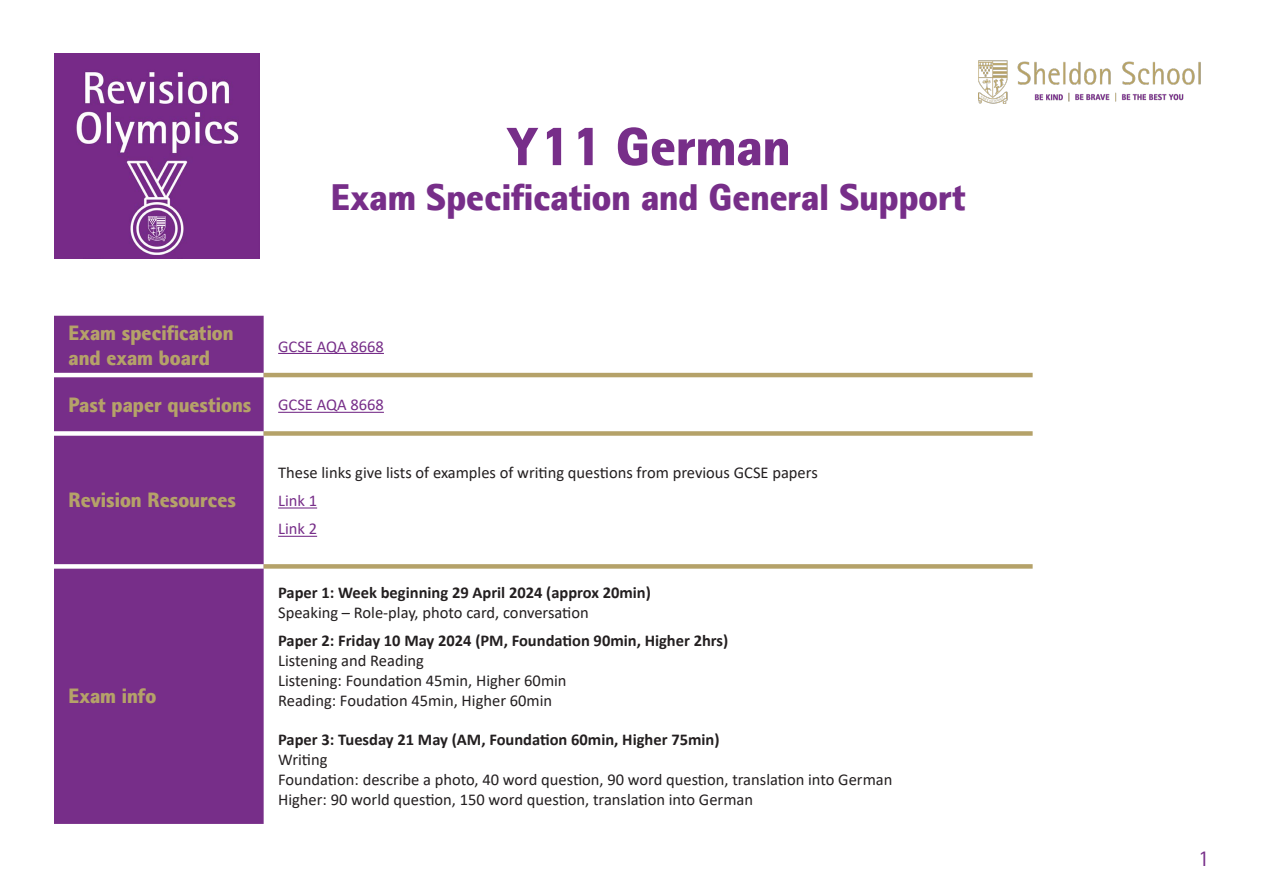
<style>
.page{position:relative;width:1263px;height:893px;background:#fff}
.page>*{position:absolute;margin:0;border:0;box-sizing:border-box;transform-origin:0 0}
.t1{font:900 54px "Rotis II Sans Pro";color:#772e89}
.t2{font:900 37.5px "Rotis II Sans Pro";color:#772e89}
.t3{font:900 21px "Rotis II Sans Pro";color:#b5a269}
.t4{font:21px "Rotis II Sans Pro";color:#772e89}
.t5{font:16.5px "Calibri";color:#231f20}
.t6{font:700 16.5px "Calibri";color:#231f20}
.t7{font:16.5px "Calibri";color:#772e89}
</style>
<div class="page">
<img style="left:978px;top:60px;width:223px;height:43px">
<div style="left:54px;top:316px;width:210px;height:508px;background:#772e89"></div>
<hr style="left:54px;top:373px;width:210px;height:4px;background:#fff">
<div style="left:54px;top:431px;width:210px;height:5px;background:#fff"></div>
<div style="left:54px;top:564px;width:210px;height:5px;background:#fff"></div>
<hr style="left:264px;top:373px;width:769px;height:4px;background:#b5a269">
<div style="left:264px;top:431px;width:769px;height:5px;background:#b5a269"></div>
<div style="left:264px;top:564px;width:769px;height:5px;background:#b5a269"></div>
<hr style="left:278px;top:353px;width:106px;height:1px;background:#772e89">
<hr style="left:278px;top:412px;width:106px;height:1px;background:#772e89">
<hr style="left:278px;top:507px;width:39px;height:1px;background:#772e89">
<hr style="left:278px;top:536px;width:39px;height:1px;background:#772e89">
<img style="left:54px;top:53px;width:205px;height:206px">
<p class="t3" style="left:69px;top:321px;width:167px">Exam specification</p>
<p class="t3" style="left:69px;top:346px;width:143px">and exam board</p>
<p class="t1" style="left:507px;top:115px;width:285px">Y11 German</p>
<p class="t2" style="left:331px;top:176px;width:636px">Exam Specification and General Support</p>
<p class="t7" style="left:278px;top:335px;width:107px">GCSE AQA 8668</p>
<p class="t3" style="left:69px;top:392px;width:184px">Past paper questions</p>
<p class="t7" style="left:278px;top:393px;width:107px">GCSE AQA 8668</p>
<p class="t3" style="left:69px;top:488px;width:169px">Revision Resources</p>
<p class="t3" style="left:69px;top:683px;width:89px">Exam info</p>
<p class="t5" style="left:278px;top:461px;width:541px">These links give lists of examples of writing questions from previous GCSE papers</p>
<p class="t7" style="left:278px;top:489px;width:40px">Link 1</p>
<p class="t7" style="left:278px;top:517px;width:40px">Link 2</p>
<p class="t6" style="left:278px;top:581px;width:374px">Paper 1: Week beginning 29 April 2024 (approx 20min)</p>
<p class="t5" style="left:278px;top:601px;width:312px">Speaking – Role-play, photo card, conversation</p>
<p class="t6" style="left:278px;top:629px;width:452px">Paper 2: Friday 10 May 2024 (PM, Foundation 90min, Higher 2hrs)</p>
<p class="t5" style="left:278px;top:649px;width:147px">Listening and Reading</p>
<p class="t5" style="left:278px;top:669px;width:290px">Listening: Foundation 45min, Higher 60min</p>
<p class="t5" style="left:278px;top:689px;width:276px">Reading: Foudation 45min, Higher 60min</p>
<p class="t6" style="left:278px;top:728px;width:443px">Paper 3: Tuesday 21 May (AM, Foundation 60min, Higher 75min)</p>
<p class="t5" style="left:278px;top:748px;width:51px">Writing</p>
<p class="t5" style="left:278px;top:768px;width:616px">Foundation: describe a photo, 40 word question, 90 word question, translation into German</p>
<p class="t5" style="left:278px;top:788px;width:476px">Higher: 90 world question, 150 word question, translation into German</p>
<p class="t4" style="left:1198px;top:847px;width:12px">1</p>
</div>
